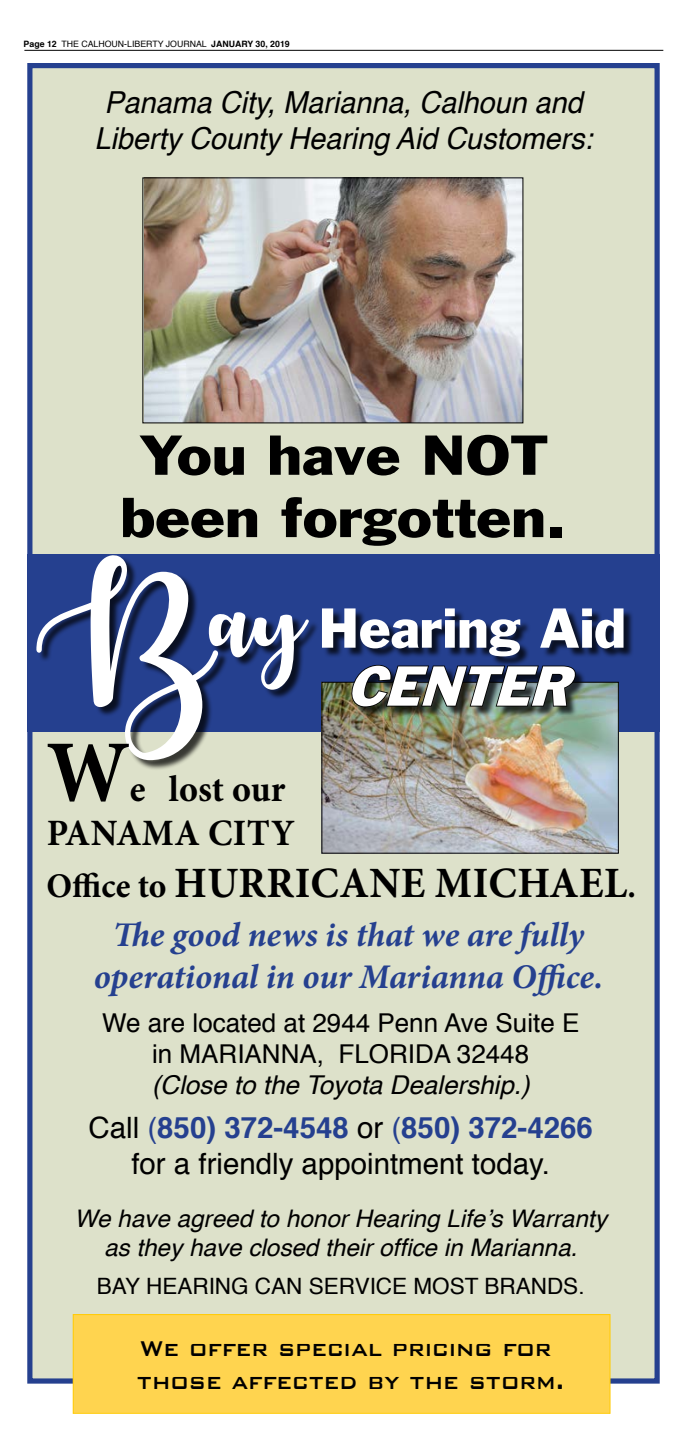
<style>
.page{position:relative;width:687px;height:1438px;background:#fff}
.page>*{position:absolute;margin:0;border:0;box-sizing:border-box;transform-origin:0 0}
.t1{font:700 87.41px "Minion Pro";color:#000}
.t2{font:51.89px/62.3px "Franklin Gothic";color:#000;text-align:center;scale:1.1 1}
.t3{font:51.89px/57.9px "Franklin Gothic";color:#fff}
.t4{font:700 43.23px "Minion Pro";letter-spacing:.01em;color:#000}
.t5{font:700 37.19px/44.6px "Minion Pro";letter-spacing:.005em;color:#000;text-align:right}
.t6{font:italic 700 34.56px/41.6px "Minion Pro";letter-spacing:-.005em;color:#25408f;text-align:center}
.t7{font:italic 30.28px/36.3px "Helvetica";color:#000;text-align:center;scale:.95 1}
.t8{font:29.4px/35.3px "Helvetica";color:#000;text-align:center}
.t9{font:500 28.53px/32.9px "Bank Gothic";color:#000;scale:.9 1}
.t10{font:25.99px/31.2px "Helvetica";color:#000;text-align:center}
.t11{font:italic 24.24px/29.1px "Helvetica";color:#000;text-align:center}
.t12{font:22.49px "Helvetica";color:#000}
.t13{font:8.75px "Helvetica";color:#000}
.s1{font-weight:700}
.s2{font-family:"Autumnin November";font-size:157.41px}
.s3{font-family:"Autumnin November";font-size:85.66px}
.s4{font-style:italic}
.s5{font-size:34.56px}
.s6{color:#25408f}
.s7{font-weight:700;color:#25408f}
</style>
<div class="page">
<hr style="left:24px;top:50px;width:638px;height:1px;background:#000">
<div style="left:30px;top:66px;width:626px;height:1315px;background:#dde1ca"></div>
<div style="left:27px;top:63px;width:632px;height:1320px;border:5px solid #25408f"></div>
<div style="left:28px;top:554px;width:631px;height:178px;background:#25408f"></div>
<img style="left:323px;top:718px;width:293px;height:133px">
<img style="left:144px;top:180px;width:376px;height:241px">
<div style="left:38px;top:556px;width:281px;height:214px;background:#000;opacity:.75"></div>
<div style="left:323px;top:610px;width:310px;height:108px;background:#000;opacity:.75"></div>
<img style="left:347px;top:664px;width:230px;height:44px">
<div style="left:73px;top:1314px;width:536px;height:99px;background:#ffd44f"></div>
<div style="left:73px;top:1314px;width:537px;height:99px;border:1px solid #ffcb05"></div>
<p class="t13" style="left:24px;top:37px;width:267px"><span class="s1">PAGE 12</span> THE CALHOUN-LIBERTY JOURNAL <span class="s1">JANUARY 30, 2019</span></p>
<p class="t7" style="left:94px;top:85px;width:525px">Panama City, Marianna, Calhoun and<br>Liberty County Hearing Aid Customers:</p>
<p class="t2" style="left:120px;top:424px;width:407px">You have NOT been forgotten.</p>
<p class="t3" style="left:346px;top:599px;width:281px;text-indent:-311px"><span class="s2">B</span><span class="s3">ay</span> Hearing Aid<br><span class="s4">CENTER</span></p>
<p class="t1" style="left:47px;top:711px;width:84px">W</p>
<p class="t5" style="left:47px;top:766px;width:249px">e lost our<br>PANAMA CITY</p>
<p class="t4" style="left:47px;top:853px;width:590px"><span class="s5">Office to</span> HURRICANE MICHAEL<span class="s5">.</span></p>
<p class="t6" style="left:94px;top:914px;width:510px">The good news is that we are fully operational in our Marianna Office.</p>
<p class="t10" style="left:102px;top:1008px;width:478px">We are located at 2944 Penn Ave Suite E in MARIANNA, FLORIDA 32448<br><span class="s4">(Close to the Toyota Dealership.)</span></p>
<p class="t8" style="left:88px;top:1111px;width:505px">Call <span class="s6">(</span><span class="s7">850) 372-4548</span> or <span class="s6">(</span><span class="s7">850) 372-4266 </span>for a friendly appointment today.</p>
<p class="t11" style="left:75px;top:1204px;width:533px">We have agreed to honor Hearing Life’s Warranty as they have closed their office in Marianna.</p>
<p class="t12" style="left:97px;top:1269px;width:489px">BAY HEARING CAN SERVICE MOST BRANDS.</p>
<p class="t9" style="left:137px;top:1329px;width:476px">We offer special pricing for those affected by the storm.</p>
</div>
